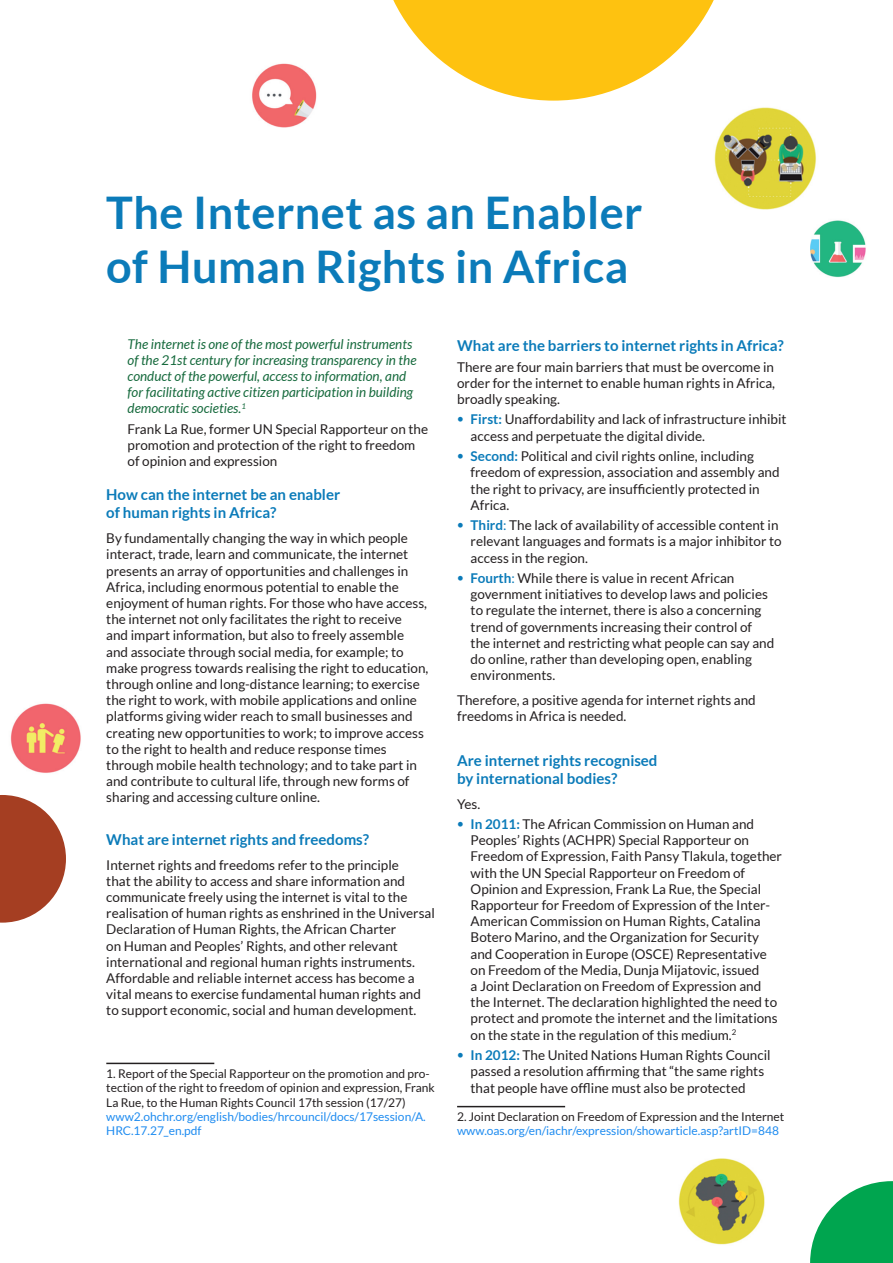
<style>
.page{position:relative;width:893px;height:1263px;background:#fff}
.page>*{position:absolute;margin:0;border:0;box-sizing:border-box;transform-origin:0 0}
.t1{font:700 45px/54px "Lato";letter-spacing:.01em;color:#0b7bb9}
.t2{font:700 15px/18px "Lato";color:#0b7bb9}
.t3{font:13.5px/16.2px "Lato";color:#231f20}
.t4{font:italic 13.5px/16.2px "Lato";color:#166a3d}
.t5{font:12px/14.4px "Lato";color:#231f20}
.t6{font:12px/14.4px "Lato";color:#1f8cf0}
.s1{font-family:"Meta Plus";color:#0b7bb9}
.s2{font-weight:700;color:#0b7bb9}
.s3{color:#0b7bb9}
</style>
<div class="page">
<hr style="left:106px;top:1063px;width:108px;height:1px;background:#231f20">
<hr style="left:457px;top:1106px;width:108px;height:1px;background:#231f20">
<img style="left:252px;top:63px;width:65px;height:65px">
<svg style="left:393px;top:0;width:321px;height:101px"></svg>
<img style="left:678px;top:1158px;width:87px;height:87px">
<svg style="left:810px;top:1181px;width:83px;height:82px"></svg>
<img style="left:10px;top:703px;width:71px;height:70px">
<svg style="left:0;top:795px;width:66px;height:128px"></svg>
<img style="left:714px;top:107px;width:102px;height:103px">
<img style="left:810px;top:220px;width:56px;height:58px">
<h1 class="t1" style="left:106px;top:185px;width:538px">The Internet as an Enabler of Human Rights in Africa</h1>
<p class="t4" style="left:128px;top:336px;width:291px">The internet is one of the most powerful instruments of the 21st century for increasing transparency in the conduct of the powerful, access to information, and for facilitating active citizen participation in building democratic societies.<sup>1</sup></p>
<p class="t3" style="left:128px;top:421px;width:302px">Frank La Rue, former UN Special Rapporteur on the promotion and protection of the right to freedom of opinion and expression</p>
<p class="t2" style="left:106px;top:486px;width:235px">How can the internet be an enabler of human rights in Africa?</p>
<p class="t3" style="left:106px;top:530px;width:324px">By fundamentally changing the way in which people interact, trade, learn and communicate, the internet presents an array of opportunities and challenges in Africa, including enormous potential to enable the enjoyment of human rights. For those who have access, the internet not only facilitates the right to receive<br>and impart information, but also to freely assemble and associate through social media, for example; to make progress towards realising the right to education, through online and long-distance learning; to exercise the right to work, with mobile applications and online platforms giving wider reach to small businesses and creating new opportunities to work; to improve access to the right to health and reduce response times through mobile health technology; and to take part in and contribute to cultural life, through new forms of sharing and accessing culture online.</p>
<p class="t2" style="left:106px;top:830px;width:264px">What are internet rights and freedoms?</p>
<p class="t3" style="left:106px;top:856px;width:330px">Internet rights and freedoms refer to the principle<br>that the ability to access and share information and communicate freely using the internet is vital to the realisation of human rights as enshrined in the Universal Declaration of Human Rights, the African Charter<br>on Human and Peoples’ Rights, and other relevant international and regional human rights instruments.<br>Affordable and reliable internet access has become a vital means to exercise fundamental human rights and to support economic, social and human development.</p>
<p class="t5" style="left:106px;top:1066px;width:330px">1. Report of the Special Rapporteur on the promotion and pro&shy;tection of the right to freedom of opinion and expression, Frank<br>La Rue, to the Human Rights Council 17th session (17/27)</p>
<p class="t6" style="left:106px;top:1109px;width:321px">www2.ohchr.org/english/bodies/hrcouncil/docs/17session/A.<br>HRC.17.27_en.pdf</p>
<p class="t2" style="left:457px;top:336px;width:328px">What are the barriers to internet rights in Africa?</p>
<p class="t3" style="left:457px;top:358px;width:319px;text-align:justify">There are four main barriers that must be overcome in order for the internet to enable human rights in Africa, broadly speaking.</p>
<p class="t3" style="left:471px;top:411px;width:317px;text-indent:-14px"><span class="s1">•</span> <span class="s2">First:</span> Unaffordability and lack of infrastructure inhibit access and perpetuate the digital divide.</p>
<p class="t3" style="left:471px;top:448px;width:311px;text-indent:-14px"><span class="s1">•</span> <span class="s2">Second:</span> Political and civil rights online, including freedom of expression, association and assembly and the right to privacy, are insufficiently protected in Africa.</p>
<p class="t3" style="left:471px;top:517px;width:313px;text-indent:-14px"><span class="s1">•</span> <span class="s2">Third</span><span class="s3">:</span> The lack of availability of accessible content in relevant languages and formats is a major inhibitor to access in the region.</p>
<p class="t3" style="left:471px;top:570px;width:305px;text-indent:-14px"><span class="s1">•</span> <span class="s2">Fourth</span><span class="s3">:</span> While there is value in recent African government initiatives to develop laws and policies to regulate the internet, there is also a concerning trend of governments increasing their control of the internet and restricting what people can say and do online, rather than developing open, enabling environments.</p>
<p class="t3" style="left:457px;top:692px;width:300px">Therefore, a positive agenda for internet rights and freedoms in Africa is needed.</p>
<p class="t2" style="left:457px;top:751px;width:202px">Are internet rights recognised by international bodies?</p>
<p class="t3" style="left:457px;top:795px;width:25px">Yes.</p>
<p class="t3" style="left:471px;top:816px;width:313px;text-indent:-14px"><span class="s1">•</span> <span class="s2">In 2011:</span> The African Commission on Human and Peoples’ Rights (ACHPR) Special Rapporteur on Freedom of Expression, Faith Pansy Tlakula, together with the UN Special Rapporteur on Freedom of Opinion and Expression, Frank La Rue, the Special Rapporteur for Freedom of Expression of the Inter-American Commission on Human Rights, Catalina Botero Marino, and the Organization for Security and Cooperation in Europe (OSCE) Representative on Freedom of the Media, Dunja Mijatovic, issued<br>a Joint Declaration on Freedom of Expression and the Internet. The declaration highlighted the need to protect and promote the internet and the limitations on the state in the regulation of this medium.<sup>2</sup></p>
<p class="t3" style="left:471px;top:1047px;width:302px;text-indent:-14px"><span class="s1">•</span> <span class="s2">In 2012:</span> The United Nations Human Rights Council passed a resolution affirming that “the same rights that people have offline must also be protected</p>
<p class="t5" style="left:457px;top:1109px;width:329px">2. Joint Declaration on Freedom of Expression and the Internet</p>
<p class="t6" style="left:457px;top:1124px;width:323px">www.oas.org/en/iachr/expression/showarticle.asp?artID=848</p>
</div>
